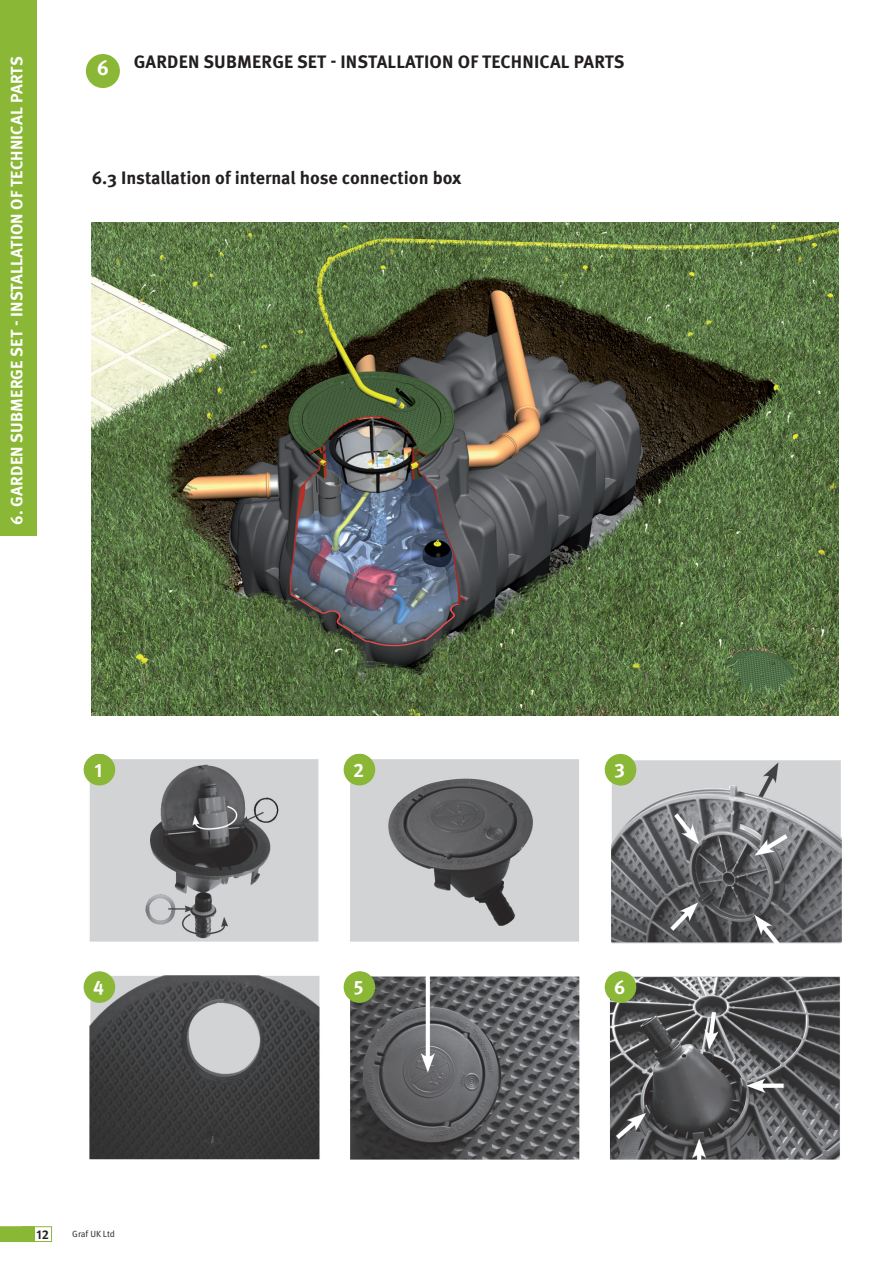
<style>
.page{position:relative;width:893px;height:1263px;background:#fff}
.page>*{position:absolute;margin:0;border:0;box-sizing:border-box;transform-origin:0 0}
.t1{font:700 19.5px "Meta Pro";color:#fff}
.t2{font:700 18px "Meta Pro";color:#231f20}
.t3{font:700 16.5px "Meta Pro";letter-spacing:.01em;color:#fff}
.t4{font:700 12.75px "Meta Pro";color:#231f20}
.t5{font:9px "Meta Pro";color:#231f20}
.s1{font-size:21px;color:#fff}
</style>
<div class="page">
<div style="left:22px;top:1226px;width:30px;height:16px;border:1px solid #8ab836"></div>
<svg style="left:0;top:1226px;width:35px;height:16px"></svg>
<div style="left:0;top:0;width:36px;height:536px;background:#8ab836"></div>
<div style="left:86px;top:54px;width:34px;height:34px;background:#8ab836;border-radius:50%"></div>
<img style="left:84px;top:753px;width:522px;height:189px">
<img style="left:606px;top:753px;width:236px;height:191px">
<img style="left:84px;top:971px;width:236px;height:189px">
<img style="left:343px;top:971px;width:497px;height:189px">
<img style="left:92px;top:223px;width:747px;height:492px">
<div style="left:84px;top:754px;width:31px;height:31px;background:#8ab836;border-radius:50%"></div>
<div style="left:344px;top:754px;width:31px;height:31px;background:#8ab836;border-radius:50%"></div>
<div style="left:605px;top:754px;width:31px;height:31px;background:#8ab836;border-radius:50%"></div>
<div style="left:84px;top:971px;width:31px;height:32px;background:#8ab836;border-radius:50%"></div>
<div style="left:344px;top:971px;width:31px;height:32px;background:#8ab836;border-radius:50%"></div>
<div style="left:605px;top:971px;width:31px;height:32px;background:#8ab836;border-radius:50%"></div>
<p class="t3" style="left:6px;top:525px;width:469px;rotate:-90deg">6. GARDEN SUBMERGE SET - INSTALLATION OF TECHNICAL PARTS</p>
<p class="t2" style="left:97px;top:50px;width:529px"><span class="s1">6</span> GARDEN SUBMERGE SET - INSTALLATION OF TECHNICAL PARTS</p>
<p class="t2" style="left:92px;top:166px;width:371px">6.3 Installation of internal hose connection box</p>
<p class="t1" style="left:95px;top:758px;width:10px">1</p>
<p class="t1" style="left:353px;top:758px;width:13px">2</p>
<p class="t1" style="left:614px;top:758px;width:12px">3</p>
<p class="t1" style="left:93px;top:975px;width:12px">4</p>
<p class="t1" style="left:354px;top:975px;width:11px">5</p>
<p class="t1" style="left:614px;top:975px;width:13px">6</p>
<p class="t4" style="left:37px;top:1226px;width:14px">12</p>
<p class="t5" style="left:72px;top:1228px;width:44px">Graf UK Ltd</p>
</div>
